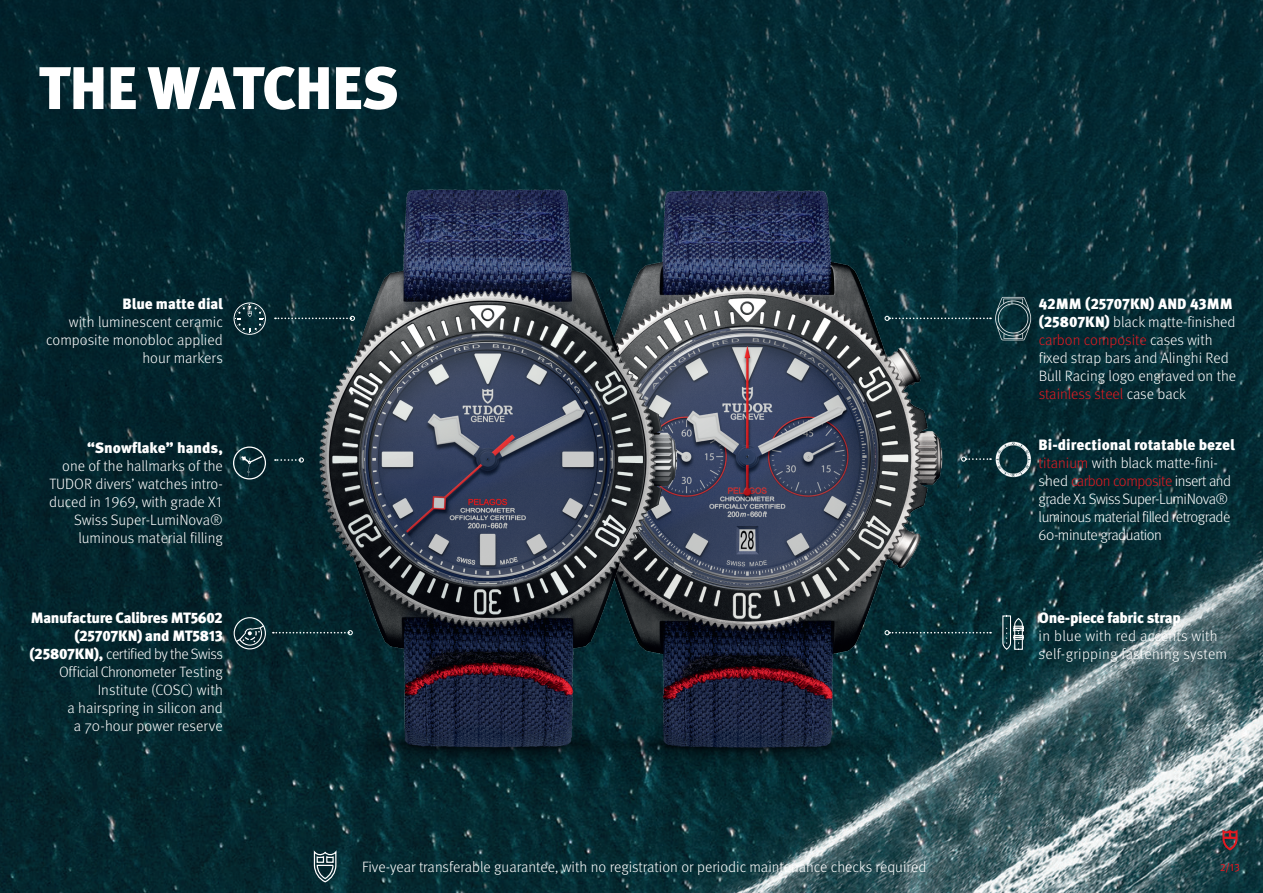
<style>
.page{position:relative;width:1263px;height:893px;background:#fff}
.page>*{position:absolute;margin:0;border:0;box-sizing:border-box;transform-origin:0 0}
.t1{font:900 60px "Meta Pro";letter-spacing:-.02em;color:#fff}
.t2{font:300 15px/18px "Meta Pro";color:#fff;text-align:right}
.t3{font:300 15px/18px "Meta Pro";letter-spacing:-.03em;color:#fff}
.t4{font:300 15px/18px "Meta Pro";letter-spacing:.02em;color:#fff}
.t5{font:900 15px "Meta Pro";letter-spacing:-.01em;color:#fff}
.t6{font:300 10.5px "Meta Pro";color:#e21a21}
.s1{font-weight:900}
.s2{color:#e21a21}
</style>
<div class="page">
<img style="left:0;top:706px;width:1263px;height:187px">
<img style="left:0;top:0;width:1263px;height:706px">
<img style="left:480px;top:80px;width:529px;height:778px">
<img style="left:132px;top:73px;width:711px;height:724px">
<svg style="left:313px;top:848px;width:24px;height:35px"></svg>
<svg style="left:234px;top:617px;width:32px;height:32px"></svg>
<svg style="left:275px;top:316px;width:80px;height:5px"></svg>
<svg style="left:884px;top:316px;width:107px;height:5px"></svg>
<svg style="left:884px;top:630px;width:107px;height:5px"></svg>
<svg style="left:273px;top:630px;width:80px;height:5px"></svg>
<svg style="left:234px;top:302px;width:32px;height:33px"></svg>
<div style="left:233px;top:446px;width:33px;height:33px;border:1px solid #fff;border-radius:50%"></div>
<svg style="left:241px;top:456px;width:21px;height:21px"></svg>
<svg style="left:275px;top:457px;width:29px;height:6px"></svg>
<img style="left:992px;top:438px;width:42px;height:42px">
<svg style="left:1002px;top:615px;width:22px;height:36px"></svg>
<svg style="left:961px;top:457px;width:30px;height:5px"></svg>
<img style="left:991px;top:296px;width:44px;height:45px">
<svg style="left:1222px;top:829px;width:15px;height:21px"></svg>
<h1 class="t1" style="left:39px;top:41px;width:362px">THE WATCHES</h1>
<p class="t5" style="left:123px;top:292px;width:102px">Blue matte dial</p>
<p class="t2" style="left:46px;top:312px;width:178px">with luminescent ceramic composite monobloc applied hour markers</p>
<p class="t5" style="left:87px;top:436px;width:137px">“Snowflake” hands,</p>
<p class="t2" style="left:49px;top:456px;width:175px">one of the hallmarks of the<br>TUDOR divers’ watches intro&shy;duced in 1969, with grade X1<br>Swiss Super-LumiNova® luminous material filling</p>
<p class="t2" style="left:30px;top:608px;width:195px"><span class="s1">Manufacture Calibres MT5602 (25707KN) and MT5813 (25807KN),</span> certified by the Swiss<br>Official Chronometer Testing<br>Institute (COSC) with<br>a hairspring in silicon and<br>a 70-hour power reserve</p>
<p class="t2" style="left:362px;top:857px;width:566px">Five-year transferable guarantee, with no registration or periodic maintenance checks required</p>
<p class="t2" style="left:1039px;top:294px;width:199px;text-align:left"><span class="s1">42MM (25707KN) AND 43MM (25807KN)</span> black matte-finished <span class="s2">carbon composite</span> cases with fixed strap bars and Alinghi Red<br>Bull Racing logo engraved on the <span class="s2">stainless steel</span> case back</p>
<p class="t3" style="left:1039px;top:435px;width:198px"><span class="s1">Bi-directional rotatable bezel </span><span class="s2">titanium</span> with black matte-fini&shy;shed <span class="s2">carbon composite</span> insert and grade X1 Swiss Super-LumiNova® luminous material filled retrograde<br>60-minute graduation</p>
<p class="t5" style="left:1039px;top:606px;width:144px">One-piece fabric strap</p>
<p class="t4" style="left:1039px;top:626px;width:190px">in blue with red accents with self-gripping fastening system</p>
<p class="t6" style="left:1220px;top:860px;width:21px">2/13</p>
</div>
